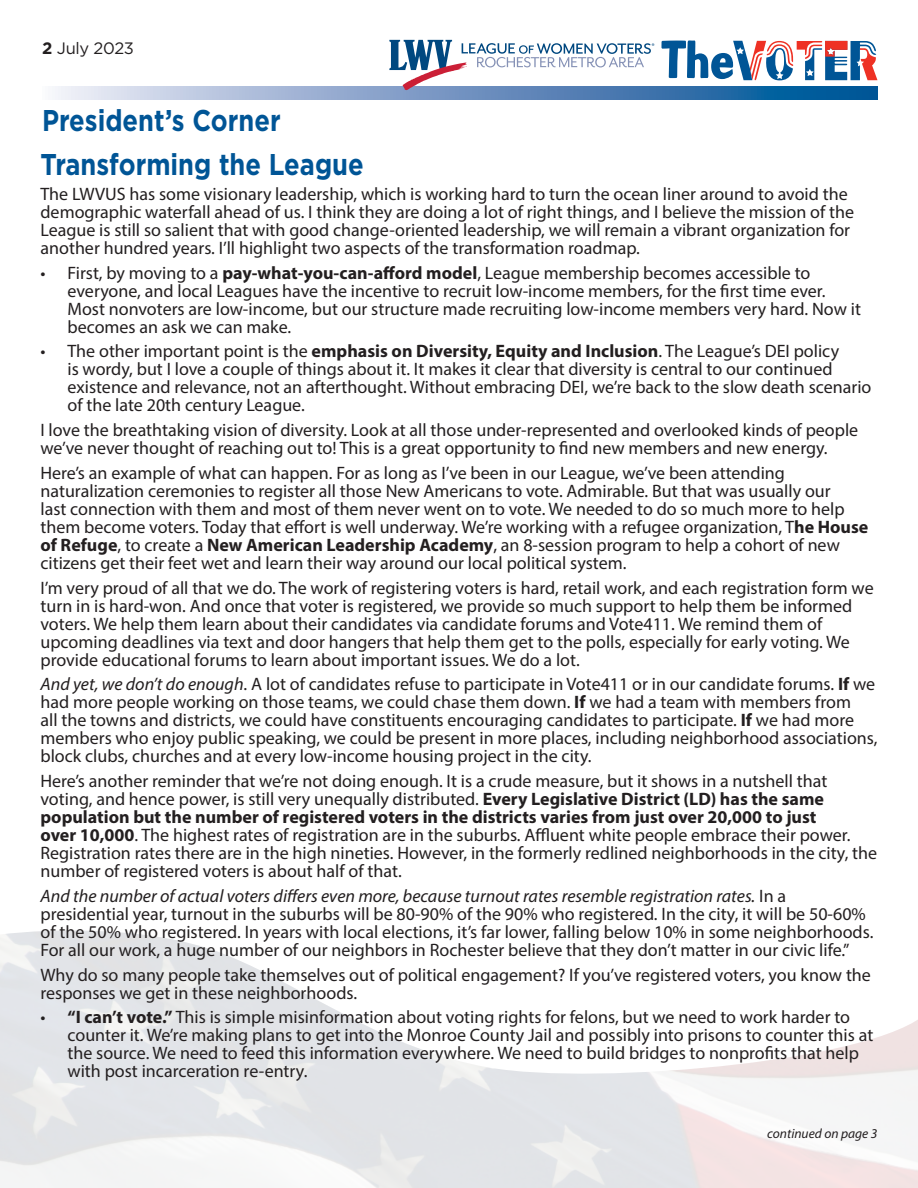
<style>
.page{position:relative;width:918px;height:1188px;background:#fff}
.page>*{position:absolute;margin:0;border:0;box-sizing:border-box;transform-origin:0 0}
.t1{font:700 30px/44.2px "Gotham";color:#005596;scale:.85 1}
.t2{font:18px/18px "Myriad Pro";color:#231f20}
.t3{font:16.5px "Gotham";letter-spacing:-.02em;color:#231f20}
.t4{font:italic 13.5px "Myriad Pro";color:#231f20}
.s1{font-weight:700}
.s2{font-style:italic}
</style>
<div class="page">
<svg style="left:55px;top:87px;width:823px;height:13px;background:#7198c2"></svg>
<svg style="left:662px;top:40px;width:216px;height:40px"></svg>
<svg style="left:389px;top:40px;width:265px;height:50px"></svg>
<p class="t3" style="left:42px;top:37px;width:94px"><span class="s1">2</span> July 2023</p>
<h1 class="t1" style="left:40px;top:98px;width:382px">President’s Corner<br>Transforming the League</h1>
<p class="t2" style="left:40px;top:185px;width:815px">The LWVUS has some visionary leadership, which is working hard to turn the ocean liner around to avoid the demographic waterfall ahead of us. I think they are doing a lot of right things, and I believe the mission of the League is still so salient that with good change-oriented leadership, we will remain a vibrant organization for another hundred years. I’ll highlight two aspects of the transformation roadmap.</p>
<p class="t2" style="left:68px;top:263px;width:795px;text-indent:-27px">• First, by moving to a <span class="s1">pay-what-you-can-afford model</span>, League membership becomes accessible to everyone, and local Leagues have the incentive to recruit low-income members, for the first time ever.<br>Most nonvoters are low-income, but our structure made recruiting low-income members very hard. Now it becomes an ask we can make.</p>
<p class="t2" style="left:68px;top:342px;width:805px;text-indent:-27px">• The other important point is the <span class="s1">emphasis on Diversity, Equity and Inclusion</span>. The League’s DEI policy<br>is wordy, but I love a couple of things about it. It makes it clear that diversity is central to our continued existence and relevance, not an afterthought. Without embracing DEI, we’re back to the slow death scenario of the late 20th century League.</p>
<p class="t2" style="left:40px;top:421px;width:819px">I love the breathtaking vision of diversity. Look at all those under-represented and overlooked kinds of people we’ve never thought of reaching out to! This is a great opportunity to find new members and new energy.</p>
<p class="t2" style="left:40px;top:464px;width:829px">Here’s an example of what can happen. For as long as I’ve been in our League, we’ve been attending naturalization ceremonies to register all those New Americans to vote. Admirable. But that was usually our<br>last connection with them and most of them never went on to vote. We needed to do so much more to help them become voters. Today that effort is well underway. We’re working with a refugee organization, T<span class="s1">he House of Refuge</span>, to create a <span class="s1">New American Leadership Academy</span>, an 8-session program to help a cohort of new citizens get their feet wet and learn their way around our local political system.</p>
<p class="t2" style="left:40px;top:578px;width:835px">I’m very proud of all that we do. The work of registering voters is hard, retail work, and each registration form we turn in is hard-won. And once that voter is registered, we provide so much support to help them be informed voters. We help them learn about their candidates via candidate forums and Vote411. We remind them of upcoming deadlines via text and door hangers that help them get to the polls, especially for early voting. We provide educational forums to learn about important issues. We do a lot.</p>
<p class="t2" style="left:40px;top:675px;width:839px"><span class="s2">And yet, we don’t do enough</span>. A lot of candidates refuse to participate in Vote411 or in our candidate forums. <span class="s1">If</span> we had more people working on those teams, we could chase them down. <span class="s1">If</span> we had a team with members from<br>all the towns and districts, we could have constituents encouraging candidates to participate. <span class="s1">If</span> we had more members who enjoy public speaking, we could be present in more places, including neighborhood associations, block clubs, churches and at every low-income housing project in the city.</p>
<p class="t2" style="left:40px;top:772px;width:838px">Here’s another reminder that we’re not doing enough. It is a crude measure, but it shows in a nutshell that voting, and hence power, is still very unequally distributed. <span class="s1">Every Legislative District (LD) has the same population but the number of registered voters in the districts varies from just over 20,000 to just<br>over 10,000</span>. The highest rates of registration are in the suburbs. Affluent white people embrace their power.<br>Registration rates there are in the high nineties. However, in the formerly redlined neighborhoods in the city, the number of registered voters is about half of that.</p>
<p class="t2" style="left:40px;top:887px;width:834px"><span class="s2">And the number of actual voters differs even more, because turnout rates resemble registration rates.</span> In a presidential year, turnout in the suburbs will be 80-90% of the 90% who registered. In the city, it will be 50-60% of the 50% who registered. In years with local elections, it’s far lower, falling below 10% in some neighborhoods.<br>For all our work, a huge number of our neighbors in Rochester believe that they don’t matter in our civic life.”</p>
<p class="t2" style="left:40px;top:965px;width:832px">Why do so many people take themselves out of political engagement? If you’ve registered voters, you know the responses we get in these neighborhoods.</p>
<p class="t2" style="left:68px;top:1008px;width:807px;text-indent:-27px">• <span class="s1">“I can’t vote.”</span> This is simple misinformation about voting rights for felons, but we need to work harder to counter it. We’re making plans to get into the Monroe County Jail and possibly into prisons to counter this at the source. We need to feed this information everywhere. We need to build bridges to nonprofits that help with post incarceration re-entry.</p>
<p class="t4" style="left:767px;top:1125px;width:112px">continued on page 3</p>
</div>
